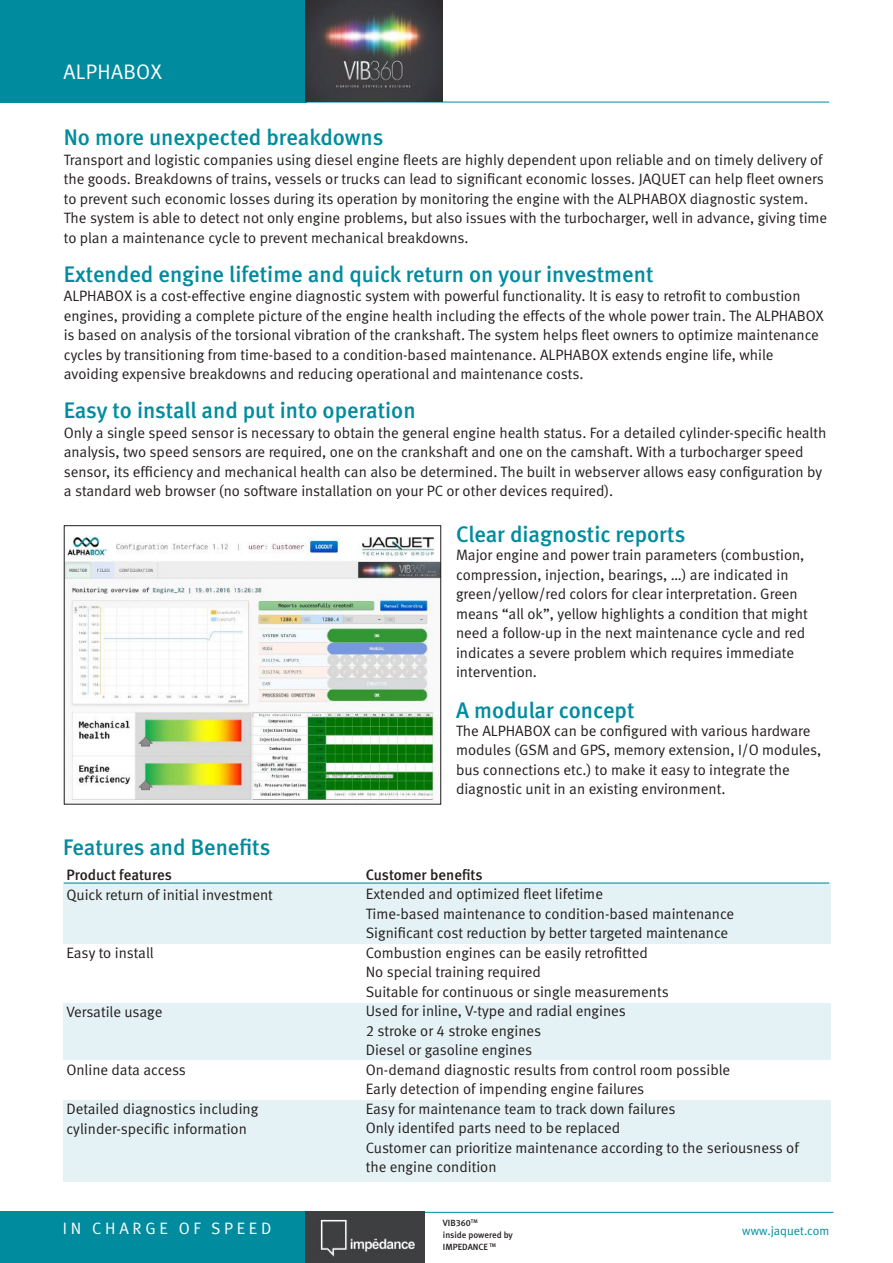
<style>
.page{position:relative;width:893px;height:1263px;background:#fff}
.page>*{position:absolute;margin:0;border:0;box-sizing:border-box;transform-origin:0 0}
.t1{font:22.5px "Meta Medium LF";color:#008c9e}
.t2{font:21px "Meta Normal LF";letter-spacing:.015em;color:#fff}
.t3{font:16.5px "Meta Normal LF";letter-spacing:.225em;color:#fff}
.t4{font:15px/19.5px "Meta Normal LF";color:#241f1f}
.t5{font:15px "Meta Medium LF";color:#241f1f}
.t6{font:12.3px "Meta Normal LF";color:#008c9e}
.t7{font:9px/12px "Meta Medium LF";color:#241f1f}
</style>
<div class="page">
<hr style="left:0;top:1212px;width:833px;height:1px;background:#008c9e">
<div style="left:0;top:1212px;width:306px;height:51px;background:#008c9e"></div>
<div style="left:0;top:0;width:306px;height:102px;background:#008c9e"></div>
<hr style="left:0;top:102px;width:829px;height:1px;background:#008c9e">
<div style="left:64px;top:882px;width:767px;height:62px;background:#e5f2f5"></div>
<div style="left:64px;top:1004px;width:767px;height:56px;background:#e5f2f5"></div>
<div style="left:64px;top:1100px;width:767px;height:82px;background:#e5f2f5"></div>
<hr style="left:64px;top:883px;width:765px;height:1px;background:#008c9e">
<img style="left:66px;top:536px;width:373px;height:266px">
<div style="left:64px;top:525px;width:377px;height:279px;border:1px solid #241f1f"></div>
<img style="left:305px;top:0;width:137px;height:102px">
<img style="left:305px;top:1212px;width:119px;height:51px">
<h2 class="t2" style="left:63px;top:60px;width:100px">ALPHABOX</h2>
<h1 class="t1" style="left:64px;top:124px;width:321px">No more unexpected breakdowns</h1>
<p class="t4" style="left:64px;top:150px;width:765px">Transport and logistic companies using diesel engine fleets are highly dependent upon reliable and on timely delivery of the goods. Breakdowns of trains, vessels or trucks can lead to significant economic losses. JAQUET can help fleet owners to prevent such economic losses during its operation by monitoring the engine with the ALPHABOX diagnostic system.<br>The system is able to detect not only engine problems, but also issues with the turbocharger, well in advance, giving time to plan a maintenance cycle to prevent mechanical breakdowns.</p>
<h1 class="t1" style="left:64px;top:261px;width:591px">Extended engine lifetime and quick return on your investment</h1>
<p class="t4" style="left:64px;top:286px;width:762px">ALPHABOX is a cost-effective engine diagnostic system with powerful functionality. It is easy to retrofit to combustion engines, providing a complete picture of the engine health including the effects of the whole power train. The ALPHABOX is based on analysis of the torsional vibration of the crankshaft. The system helps fleet owners to optimize maintenance cycles by transitioning from time-based to a condition-based maintenance. ALPHABOX extends engine life, while avoiding expensive breakdowns and reducing operational and maintenance costs.</p>
<h1 class="t1" style="left:64px;top:397px;width:353px">Easy to install and put into operation</h1>
<p class="t4" style="left:64px;top:423px;width:764px">Only a single speed sensor is necessary to obtain the general engine health status. For a detailed cylinder-specific health analysis, two speed sensors are required, one on the crankshaft and one on the camshaft. With a turbocharger speed sensor, its efficiency and mechanical health can also be determined. The built in webserver allows easy configuration by a standard web browser (no software installation on your PC or other devices required).</p>
<h1 class="t1" style="left:456px;top:521px;width:231px">Clear diagnostic reports</h1>
<p class="t4" style="left:456px;top:545px;width:353px">Major engine and power train parameters (combustion, compression, injection, bearings, …) are indicated in green/yellow/red colors for clear interpretation. Green means “all ok”, yellow highlights a condition that might need a follow-up in the next maintenance cycle and red indicates a severe problem which requires immediate intervention.</p>
<h1 class="t1" style="left:456px;top:697px;width:180px">A modular concept</h1>
<p class="t4" style="left:456px;top:720px;width:367px">The ALPHABOX can be configured with various hardware modules (GSM and GPS, memory extension, I/O modules, bus connections etc.) to make it easy to integrate the diagnostic unit in an existing environment.</p>
<h1 class="t1" style="left:63px;top:834px;width:209px">Features and Benefits</h1>
<p class="t5" style="left:66px;top:866px;width:107px">Product features</p>
<p class="t4" style="left:66px;top:885px;width:208px">Quick return of initial investment</p>
<p class="t4" style="left:66px;top:943px;width:89px">Easy to install</p>
<p class="t4" style="left:66px;top:1002px;width:97px">Versatile usage</p>
<p class="t4" style="left:66px;top:1060px;width:121px">Online data access</p>
<p class="t4" style="left:66px;top:1099px;width:193px">Detailed diagnostics including cylinder-specific information</p>
<p class="t5" style="left:366px;top:866px;width:118px">Customer benefits</p>
<p class="t4" style="left:366px;top:884px;width:435px">Extended and optimized fleet lifetime<br>Time-based maintenance to condition-based maintenance Significant cost reduction by better targeted maintenance Combustion engines can be easily retrofitted<br>No special training required<br>Suitable for continuous or single measurements<br>Used for inline, V-type and radial engines<br>2 stroke or 4 stroke engines<br>Diesel or gasoline engines<br>On-demand diagnostic results from control room possible<br>Early detection of impending engine failures<br>Easy for maintenance team to track down failures<br>Only identifed parts need to be replaced<br>Customer can prioritize maintenance according to the seriousness of the engine condition</p>
<p class="t7" style="left:443px;top:1217px;width:72px">VIB360<sup>TM<br></sup>inside powered by<br>IMPEDANCE <sup>TM</sup></p>
<p class="t3" style="left:63px;top:1218px;width:210px">IN CHARGE OF SPEED</p>
<p class="t6" style="left:742px;top:1223px;width:88px">www.jaquet.com</p>
</div>
